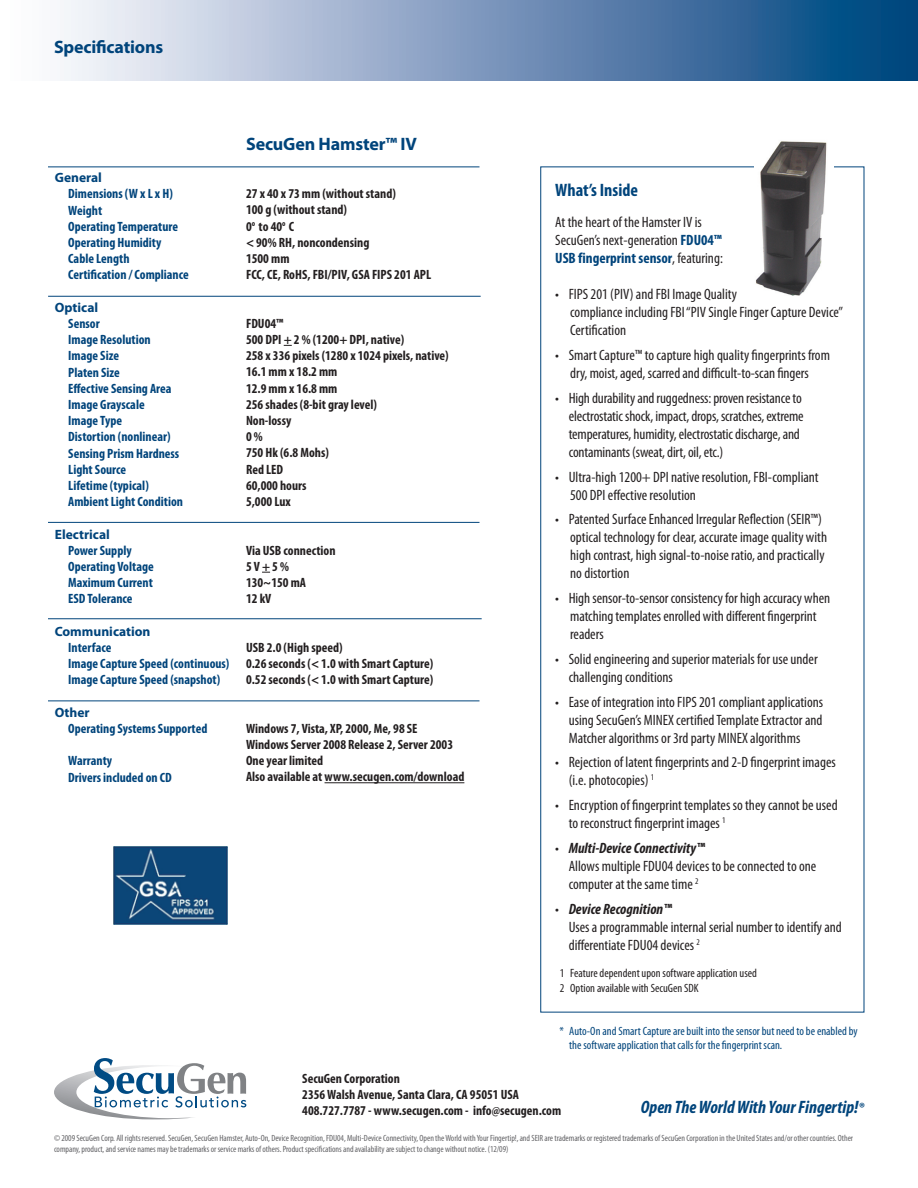
<style>
.page{position:relative;width:918px;height:1188px;background:#fff}
.page>*{position:absolute;margin:0;border:0;box-sizing:border-box;transform-origin:0 0}
.t1{font:700 18px "Myriad Pro";letter-spacing:-.01em;color:#00447b}
.t2{font:italic 700 condensed 18px "Myriad Pro";color:#00447b}
.t3{font:700 condensed 18px "Myriad Pro";color:#00447b}
.t4{font:condensed 15px/18px "Myriad Pro";color:#231f20}
.t5{font:700 condensed 13.5px/16.2px "Myriad Pro";color:#231f20}
.t6{font:700 condensed 13.5px/16.2px "Myriad Pro";color:#00447b}
.t7{font:700 13.5px "Myriad Pro";color:#00447b}
.t8{font:condensed 12px/14.4px "Myriad Pro";color:#00447b}
.t9{font:condensed 12px/14.4px "Myriad Pro";color:#231f20}
.t10{font:condensed 9px/10.8px "Myriad Pro";letter-spacing:-.005em;color:#636366}
.s1{font-weight:700;color:#00447b}
.s2{font-weight:700;font-style:italic}
.s3{font-size:15px}
</style>
<div class="page">
<img style="left:755px;top:141px;width:72px;height:155px">
<hr style="left:48px;top:167px;width:431px;height:1px;background:#00447b">
<hr style="left:48px;top:296px;width:433px;height:1px;background:#00447b">
<hr style="left:48px;top:522px;width:431px;height:1px;background:#00447b">
<hr style="left:48px;top:618px;width:434px;height:1px;background:#00447b">
<hr style="left:48px;top:701px;width:431px;height:1px;background:#00447b">
<hr style="left:325px;top:782px;width:139px;height:1px;background:#231f20">
<div style="left:0;top:0;width:918px;height:81px;background:linear-gradient(to right,#fff,#003e7c)"></div>
<svg style="left:54px;top:1058px;width:192px;height:61px"></svg>
<img style="left:113px;top:846px;width:115px;height:78px">
<p class="t1" style="left:54px;top:35px;width:111px">Specifications</p>
<p class="t7" style="left:55px;top:169px;width:49px">General</p>
<p class="t6" style="left:68px;top:185px;width:122px">Dimensions (W x L x H)<br>Weight<br>Operating Temperature<br>Operating Humidity<br>Cable Length<br>Certification / Compliance</p>
<p class="t7" style="left:55px;top:298px;width:45px">Optical</p>
<p class="t6" style="left:68px;top:315px;width:116px">Sensor<br>Image Resolution<br>Image Size<br>Platen Size<br>Effective Sensing Area<br>Image Grayscale<br>Image Type<br>Distortion (nonlinear)<br>Sensing Prism Hardness<br>Light Source<br>Lifetime (typical)<br>Ambient Light Condition</p>
<p class="t7" style="left:55px;top:525px;width:57px">Electrical</p>
<p class="t6" style="left:68px;top:542px;width:87px">Power Supply<br>Operating Voltage<br>Maximum Current<br>ESD Tolerance</p>
<p class="t7" style="left:55px;top:622px;width:97px">Communication</p>
<p class="t6" style="left:68px;top:639px;width:163px">Interface<br>Image Capture Speed (continuous)<br>Image Capture Speed (snapshot)</p>
<p class="t7" style="left:55px;top:703px;width:36px">Other</p>
<p class="t6" style="left:68px;top:720px;width:141px">Operating Systems Supported</p>
<p class="t6" style="left:68px;top:752px;width:105px">Warranty<br>Drivers included on CD</p>
<p class="t1" style="left:246px;top:132px;width:172px">SecuGen Hamster™ IV</p>
<p class="t5" style="left:246px;top:185px;width:187px">27 x 40 x 73 mm (without stand)<br>100 g (without stand)<br>0<sup>o</sup> to 40<sup>o</sup> C<br>&lt; 90% RH, noncondensing<br>1500 mm<br>FCC, CE, RoHS, FBI/PIV, GSA FIPS 201 APL</p>
<p class="t5" style="left:246px;top:315px;width:204px">FDU04™<br>500 DPI + 2 % (1200+ DPI, native)<br>258 x 336 pixels (1280 x 1024 pixels, native)<br>16.1 mm x 18.2 mm<br>12.9 mm x 16.8 mm<br>256 shades (8-bit gray level)<br>Non-lossy<br>0 %<br>750 Hk (6.8 Mohs)<br>Red LED<br>60,000 hours<br>5,000 Lux</p>
<p class="t5" style="left:246px;top:542px;width:91px">Via USB connection<br>5 V + 5 %<br>130~150 mA<br>12 kV</p>
<p class="t5" style="left:246px;top:639px;width:189px">USB 2.0 (High speed)<br>0.26 seconds (&lt; 1.0 with Smart Capture)<br>0.52 seconds (&lt; 1.0 with Smart Capture)</p>
<p class="t5" style="left:246px;top:720px;width:220px">Windows 7, Vista, XP, 2000, Me, 98 SE<br>Windows Server 2008 Release 2, Server 2003<br>One year limited<br>Also available at www.secugen.com/download</p>
<p class="t3" style="left:555px;top:179px;width:84px">What’s Inside</p>
<p class="t4" style="left:555px;top:213px;width:169px">At the heart of the Hamster IV is<br>SecuGen’s next-generation <span class="s1">FDU04™<br>USB fingerprint sensor</span>, featuring:</p>
<p class="t4" style="left:570px;top:285px;width:274px;text-indent:-15px">• FIPS 201 (PIV) and FBI Image Quality<br>compliance including FBI“PIV Single Finger Capture Device”<br>Certification</p>
<p class="t4" style="left:555px;top:346px;width:276px;text-align:center">• Smart Capture™ to capture high quality fingerprints from dry, moist, aged, scarred and difficult-to-scan fingers</p>
<p class="t4" style="left:569px;top:389px;width:236px;text-indent:-14px">• High durabilityandruggedness:proven resistanceto electrostaticshock, impact,drops,scratches,extreme temperatures, humidity, electrostatic discharge, and contaminants(sweat,dirt,oil,etc.)</p>
<p class="t4" style="left:570px;top:467px;width:250px;text-indent:-15px">• Ultra-high 1200+ DPI native resolution, FBI-compliant<br>500 DPI effective resolution</p>
<p class="t4" style="left:570px;top:510px;width:258px;text-indent:-15px">• Patented Surface Enhanced Irregular Reflection (SEIR™) optical technology for clear, accurate image quality with high contrast, high signal-to-noise ratio, and practically no distortion</p>
<p class="t4" style="left:570px;top:589px;width:261px;text-indent:-15px">• High sensor-to-sensorconsistencyfor high accuracy when matchingtemplatesenrolled with different fingerprint readers</p>
<p class="t4" style="left:569px;top:650px;width:251px;text-indent:-14px">• Solid engineering and superior materials for use under challenging conditions</p>
<p class="t4" style="left:569px;top:692px;width:256px;text-align:justify;text-indent:-14px">• Ease of integration into FIPS 201 compliant applications using SecuGen’s MINEX certifiedTemplate Extractor and Matcher algorithms or 3rd party MINEX algorithms</p>
<p class="t4" style="left:569px;top:753px;width:269px;text-indent:-14px">• Rejection of latent fingerprints and 2-D fingerprint images (i.e. photocopies) <sup>1</sup></p>
<p class="t4" style="left:569px;top:796px;width:270px;text-indent:-14px">• Encryption of fingerprint templates so they cannot be used to reconstruct fingerprint images <sup>1</sup></p>
<p class="t4" style="left:569px;top:839px;width:249px;text-indent:-14px">• <span class="s2">Multi-Device Connectivity™<br></span>Allows multiple FDU04 devices to be connected to one computer at the same time <sup>2</sup></p>
<p class="t4" style="left:569px;top:899px;width:275px;text-indent:-14px">• <span class="s2">Device Recognition™<br></span>Uses a programmable internal serial number to identify and differentiate FDU04 devices <sup>2</sup></p>
<p class="t9" style="left:560px;top:966px;width:199px">1 Feature dependent upon software application used<br>2 Option available with SecuGen SDK</p>
<p class="t8" style="left:569px;top:1024px;width:290px;text-indent:-10px">* Auto-On and Smart Capture are built into the sensor but need to be enabled by the software application that calls for the fingerprint scan.</p>
<p class="t5" style="left:302px;top:1070px;width:260px">SecuGen Corporation<br>2356 Walsh Avenue, Santa Clara, CA 95051 USA<br>408.727.7787 - www.secugen.com - info@secugen.com</p>
<p class="t2" style="left:641px;top:1096px;width:225px">Open The World With Your Fingertip!<span class="s3">®</span></p>
<p class="t10" style="left:54px;top:1132px;width:801px">©2009SecuGen Corp. All rights reserved.SecuGen,SecuGen Hamster, Auto-On, Device Recognition,FDU04,Multi-DeviceConnectivity, Open theWorld with YourFingertip!,andSEIR aretrademarksor registeredtrademarksofSecuGen Corporation in the UnitedStatesand/orothercountries. Other company,product,andservice namesmaybetrademarksor servicemarksofothers.Product specificationsandavailabilityaresubject tochange without notice. (12/09)</p>
</div>
